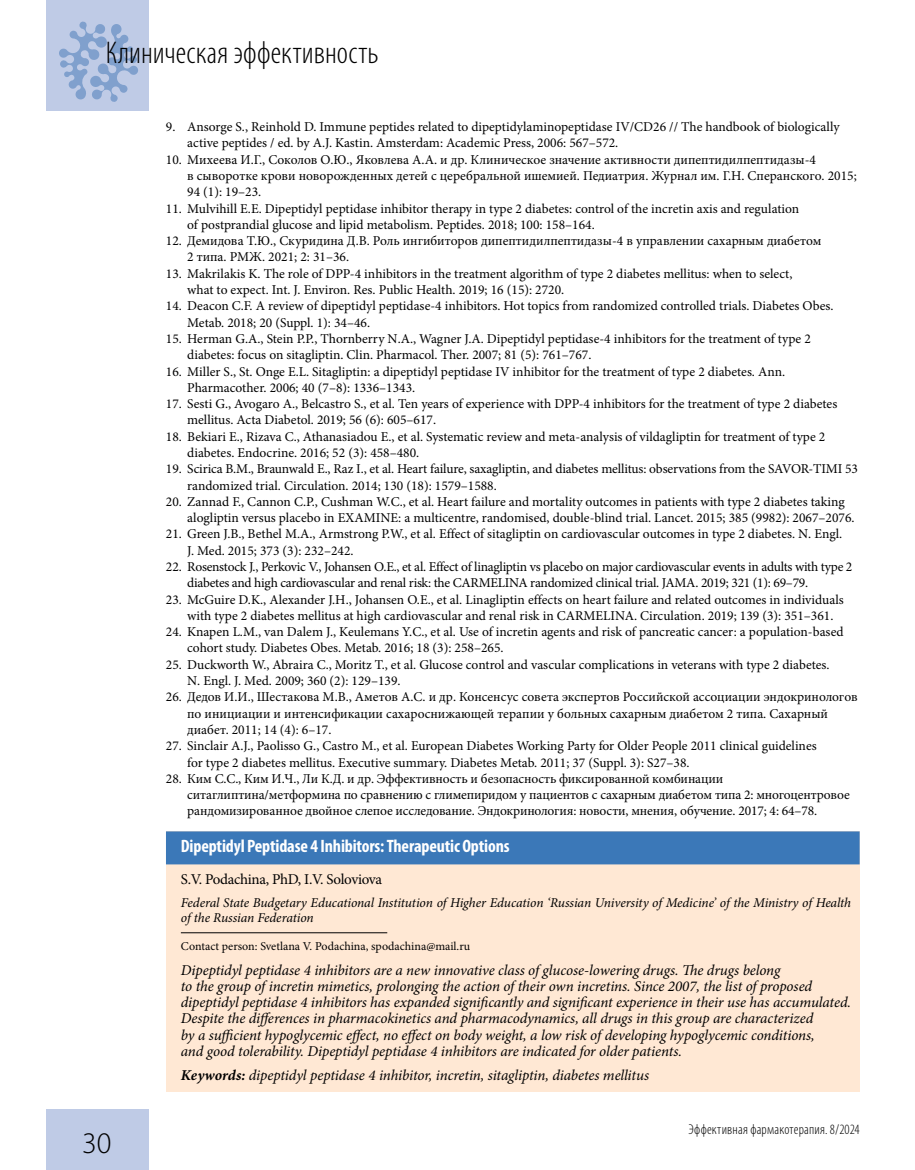
<style>
.page{position:relative;width:915px;height:1170px;background:#fff}
.page>*{position:absolute;margin:0;border:0;box-sizing:border-box;transform-origin:0 0}
.t1{font:300 condensed 31.5px "Myriad Pro";letter-spacing:.01em;color:#000}
.t2{font:300 30px "Myriad Pro";color:#000}
.t3{font:700 condensed 18px "Myriad Pro";letter-spacing:-.01em;color:#fff}
.t4{font:italic 15px/16.2px "Minion Pro";letter-spacing:-.01em;color:#000}
.t5{font:15px "Minion Pro";letter-spacing:-.02em;color:#000}
.t6{font:300 condensed 14.25px "Myriad Pro";letter-spacing:.015em;color:#000}
.t7{font:13.5px/16.4px "Minion Pro";color:#000}
.t8{font:13.5px/16.4px "Minion Pro";letter-spacing:-.02em;color:#000}
.t9{font:italic 13.5px/15px "Minion Pro";letter-spacing:-.01em;color:#000}
.t10{font:12px "Minion Pro";color:#000}
.s1{font-weight:700}
</style>
<div class="page">
<div style="left:47px;top:0;width:102px;height:111px;background:#bfcbe6"></div>
<div style="left:47px;top:1108px;width:102px;height:61px;background:#bfcbe6"></div>
<svg style="left:59px;top:22px;width:79px;height:80px"></svg>
<div style="left:166px;top:831px;width:693px;height:260px;background:#ffe8d4"></div>
<div style="left:166px;top:831px;width:693px;height:33px;background:#3b78b8"></div>
<hr style="left:181px;top:932px;width:206px;height:1px;background:#000">
<h1 class="t1" style="left:106px;top:34px;width:274px">Клиническая эффективность</h1>
<h2 class="t2" style="left:82px;top:1126px;width:31px">30</h2>
<p class="t7" style="left:187px;top:119px;width:653px;text-indent:-21px">9. Ansorge S., Reinhold D. Immune peptides related to dipeptidylaminopeptidase IV/CD26 // The handbook of biologically active peptides / ed. by A.J. Kastin. Amsterdam: Academic Press, 2006: 567–572.</p>
<p class="t7" style="left:187px;top:151px;width:670px;text-indent:-21px">10. Михеева И.Г., Соколов О.Ю., Яковлева А.А. и др. Клиническое значение активности дипептидилпептидазы-4<br>в сыворотке крови новорожденных детей с церебральной ишемией. Педиатрия. Журнал им. Г.Н. Сперанского. 2015;<br>94 (1): 19–23.</p>
<p class="t7" style="left:187px;top:200px;width:613px;text-indent:-21px">11. Mulvihill E.E. Dipeptidyl peptidase inhibitor therapy in type 2 diabetes: control of the incretin axis and regulation of postprandial glucose and lipid metabolism. Peptides. 2018; 100: 158–164.</p>
<p class="t7" style="left:187px;top:233px;width:635px;text-indent:-21px">12. Демидова Т.Ю., Скуридина Д.В. Роль ингибиторов дипептидилпептидазы-4 в управлении сахарным диабетом<br>2 типа. РМЖ. 2021; 2: 31–36.</p>
<p class="t7" style="left:187px;top:265px;width:606px;text-indent:-21px">13. Makrilakis K. The role of DPP-4 inhibitors in the treatment algorithm of type 2 diabetes mellitus: when to select, what to expect. Int. J. Environ. Res. Public Health. 2019; 16 (15): 2720.</p>
<p class="t7" style="left:187px;top:298px;width:647px;text-indent:-21px">14. Deacon C.F. A review of dipeptidyl peptidase-4 inhibitors. Hot topics from randomized controlled trials. Diabetes Obes.<br>Metab. 2018; 20 (Suppl. 1): 34–46.</p>
<p class="t7" style="left:187px;top:330px;width:625px;text-indent:-21px">15. Herman G.A., Stein P.P., Thornberry N.A., Wagner J.A. Dipeptidyl peptidase-4 inhibitors for the treatment of type 2 diabetes: focus on sitagliptin. Clin. Pharmacol. Ther. 2007; 81 (5): 761–767.</p>
<p class="t7" style="left:187px;top:363px;width:599px;text-indent:-21px">16. Miller S., St. Onge E.L. Sitagliptin: a dipeptidyl peptidase IV inhibitor for the treatment of type 2 diabetes. Ann.<br>Pharmacother. 2006; 40 (7–8): 1336–1343.</p>
<p class="t7" style="left:187px;top:395px;width:651px;text-indent:-21px">17. Sesti G., Avogaro A., Belcastro S., et al. Ten years of experience with DPP-4 inhibitors for the treatment of type 2 diabetes mellitus. Acta Diabetol. 2019; 56 (6): 605–617.</p>
<p class="t7" style="left:187px;top:428px;width:639px;text-indent:-21px">18. Bekiari E., Rizava C., Athanasiadou E., et al. Systematic review and meta-analysis of vildagliptin for treatment of type 2 diabetes. Endocrine. 2016; 52 (3): 458–480.</p>
<p class="t7" style="left:187px;top:461px;width:672px;text-indent:-21px">19. Scirica B.M., Braunwald E., Raz I., et al. Heart failure, saxagliptin, and diabetes mellitus: observations from the SAVOR-TIMI 53 randomized trial. Circulation. 2014; 130 (18): 1579–1588.</p>
<p class="t7" style="left:187px;top:493px;width:668px;text-indent:-21px">20. Zannad F., Cannon C.P., Cushman W.C., et al. Heart failure and mortality outcomes in patients with type 2 diabetes taking alogliptin versus placebo in EXAMINE: a multicentre, randomised, double-blind trial. Lancet. 2015; 385 (9982): 2067–2076.</p>
<p class="t7" style="left:187px;top:526px;width:656px;text-indent:-21px">21. Green J.B., Bethel M.A., Armstrong P.W., et al. Effect of sitagliptin on cardiovascular outcomes in type 2 diabetes. N. Engl.<br>J. Med. 2015; 373 (3): 232–242.</p>
<p class="t8" style="left:187px;top:558px;width:666px;text-indent:-21px">22. Rosenstock J., Perkovic V., Johansen O.E., et al. Effect of linagliptin vs placebo on major cardiovascular events in adults with type 2 diabetes and high cardiovascular and renal risk: the CARMELINA randomized clinical trial. JAMA. 2019; 321 (1): 69–79.</p>
<p class="t7" style="left:187px;top:591px;width:657px;text-indent:-21px">23. McGuire D.K., Alexander J.H., Johansen O.E., et al. Linagliptin effects on heart failure and related outcomes in individuals with type 2 diabetes mellitus at high cardiovascular and renal risk in CARMELINA. Circulation. 2019; 139 (3): 351–361.</p>
<p class="t7" style="left:187px;top:623px;width:657px;text-indent:-21px">24. Knapen L.M., van Dalem J., Keulemans Y.C., et al. Use of incretin agents and risk of pancreatic cancer: a population-based cohort study. Diabetes Obes. Metab. 2016; 18 (3): 258–265.</p>
<p class="t7" style="left:187px;top:656px;width:643px;text-indent:-21px">25. Duckworth W., Abraira C., Moritz T., et al. Glucose control and vascular complications in veterans with type 2 diabetes.<br>N. Engl. J. Med. 2009; 360 (2): 129–139.</p>
<p class="t7" style="left:187px;top:688px;width:671px;text-indent:-21px">26. Дедов И.И., Шестакова М.В., Аметов А.С. и др. Консенсус совета экспертов Российской ассоциации эндокринологов по инициации и интенсификации сахароснижающей терапии у больных сахарным диабетом 2 типа. Сахарный диабет. 2011; 14 (4): 6–17.</p>
<p class="t7" style="left:187px;top:737px;width:630px;text-indent:-21px">27. Sinclair A.J., Paolisso G., Castro M., et al. European Diabetes Working Party for Older People 2011 clinical guidelines for type 2 diabetes mellitus. Executive summary. Diabetes Metab. 2011; 37 (Suppl. 3): S27–38.</p>
<p class="t7" style="left:187px;top:770px;width:663px;text-indent:-21px">28. Ким С.С., Ким И.Ч., Ли К.Д. и др. Эффективность и безопасность фиксированной комбинации ситаглиптина/метформина по сравнению с глимепиридом у пациентов с сахарным диабетом типа 2: многоцентровое рандомизированное двойное слепое исследование. Эндокринология: новости, мнения, обучение. 2017; 4: 64–78.</p>
<h3 class="t3" style="left:181px;top:834px;width:330px">Dipeptidyl Peptidase 4 Inhibitors: Therapeutic Options</h3>
<p class="t5" style="left:181px;top:868px;width:203px">S.V. Podachina, PhD, I.V. Soloviova</p>
<p class="t9" style="left:181px;top:895px;width:671px">Federal State Budgetary Educational Institution of Higher Education ‘Russian University of Medicine’ of the Ministry of Health of the Russian Federation</p>
<p class="t10" style="left:181px;top:938px;width:291px">Contact person: Svetlana V. Podachina, spodachina@mail.ru</p>
<p class="t4" style="left:181px;top:961px;width:671px">Dipeptidyl peptidase 4 inhibitors are a new innovative class of glucose-lowering drugs. The drugs belong<br>to the group of incretin mimetics, prolonging the action of their own incretins. Since 2007, the list of proposed dipeptidyl peptidase 4 inhibitors has expanded significantly and significant experience in their use has accumulated.<br>Despite the differences in pharmacokinetics and pharmacodynamics, all drugs in this group are characterized<br>by a sufficient hypoglycemic effect, no effect on body weight, a low risk of developing hypoglycemic conditions,<br>and good tolerability. Dipeptidyl peptidase 4 inhibitors are indicated for older patients.</p>
<p class="t4" style="left:181px;top:1067px;width:469px"><span class="s1">Keywords:</span> dipeptidyl peptidase 4 inhibitor, incretin, sitagliptin, diabetes mellitus</p>
<p class="t6" style="left:688px;top:1120px;width:172px">Эффективная фармакотерапия. 8/2024</p>
</div>
